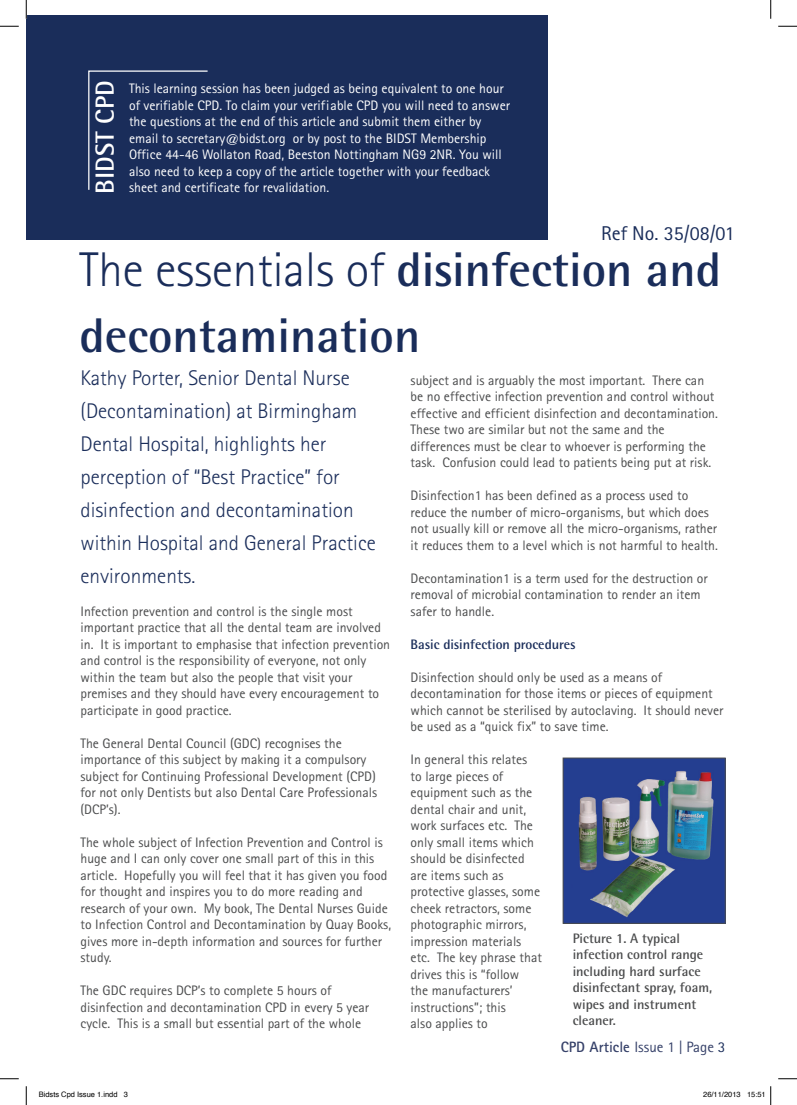
<style>
.page{position:relative;width:797px;height:1105px;background:#fff}
.page>*{position:absolute;margin:0;border:0;box-sizing:border-box;transform-origin:0 0}
.t1{font:700 48.75px/66px "Rotis Semi Sans Std";color:#1a2d5a}
.t2{font:700 26.25px "Rotis Semi Sans Std";color:#fff}
.t3{font:300 21.25px/33px "Rotis Sans Serif Std";color:#1a2d5a}
.t4{font:20px "Rotis Sans Serif Std";color:#1a2d5a}
.t5{font:15px "Rotis Sans Serif Std";color:#364169}
.t6{font:13.75px/16.5px "Rotis Sans Serif Std";color:#4b4c4d}
.t7{font:13.75px/16.5px "Rotis Sans Serif Std";color:#fff}
.t8{font:700 13.75px/16.5px "Rotis Semi Sans Std";color:#4b4c4d}
.t9{font:700 13.75px "Rotis Semi Sans Std";color:#1a2d5a}
.t10{font:7.5px "Helvetica";color:#000}
.s1{font-family:"Rotis Sans Serif Std";font-weight:300}
.s2{font-weight:700}
.s3{color:#1a2d5a}
</style>
<div class="page">
<div style="left:26px;top:16px;width:521px;height:224px;background:#1a2d5a"></div>
<svg style="left:88px;top:70px;width:120px;height:120px"></svg>
<img style="left:564px;top:759px;width:159px;height:163px">
<div style="left:562px;top:757px;width:163px;height:167px;border:1px solid #4b4c4d"></div>
<svg style="left:0;top:25px;width:19px;height:2px"></svg>
<svg style="left:778px;top:25px;width:19px;height:2px"></svg>
<svg style="left:0;top:1078px;width:19px;height:1px"></svg>
<svg style="left:778px;top:1078px;width:19px;height:1px"></svg>
<svg style="left:25px;top:0;width:2px;height:19px"></svg>
<svg style="left:25px;top:1086px;width:2px;height:19px"></svg>
<svg style="left:770px;top:0;width:1px;height:19px"></svg>
<svg style="left:770px;top:1086px;width:1px;height:19px"></svg>
<p class="t2" style="left:89px;top:193px;width:114px;rotate:-90deg">BIDST CPD</p>
<p class="t7" style="left:129px;top:80px;width:382px">This learning session has been judged as being equivalent to one hour of verifiable CPD. To claim your verifiable CPD you will need to answer the questions at the end of this article and submit them either by email to secretary@bidst.org or by post to the BIDST Membership Office 44-46 Wollaton Road, Beeston Nottingham NG9 2NR. You will also need to keep a copy of the article together with your feedback</p>
<p class="t7" style="left:129px;top:179px;width:202px">sheet and certificate for revalidation.</p>
<p class="t4" style="left:601px;top:222px;width:135px">Ref No. 35/08/01</p>
<p class="t1" style="left:79px;top:235px;width:643px"><span class="s1">The essentials of</span> disinfection and decontamination</p>
<p class="t3" style="left:80px;top:361px;width:297px">Kathy Porter, Senior Dental Nurse (Decontamination) at Birmingham<br>Dental Hospital, highlights her perception of “Best Practice” for disinfection and decontamination within Hospital and General Practice environments.</p>
<p class="t6" style="left:80px;top:603px;width:311px">Infection prevention and control is the single most important practice that all the dental team are involved in. It is important to emphasise that infection prevention and control is the responsibility of everyone, not only within the team but also the people that visit your premises and they should have every encouragement to participate in good practice.</p>
<p class="t6" style="left:80px;top:735px;width:298px">The General Dental Council (GDC) recognises the importance of this subject by making it a compulsory subject for Continuing Professional Development (CPD) for not only Dentists but also Dental Care Professionals (DCP’s).</p>
<p class="t6" style="left:80px;top:834px;width:312px">The whole subject of Infection Prevention and Control is huge and I can only cover one small part of this in this article. Hopefully you will feel that it has given you food for thought and inspires you to do more reading and research of your own. My book, The Dental Nurses Guide to Infection Control and Decontamination by Quay Books, gives more in-depth information and sources for further study.</p>
<p class="t6" style="left:80px;top:982px;width:290px">The GDC requires DCP’s to complete 5 hours of disinfection and decontamination CPD in every 5 year cycle. This is a small but essential part of the whole</p>
<p class="t6" style="left:410px;top:372px;width:309px">subject and is arguably the most important. There can be no effective infection prevention and control without effective and efficient disinfection and decontamination.<br>These two are similar but not the same and the differences must be clear to whoever is performing the task. Confusion could lead to patients being put at risk.</p>
<p class="t6" style="left:410px;top:487px;width:309px">Disinfection1 has been defined as a process used to reduce the number of micro-organisms, but which does not usually kill or remove all the micro-organisms, rather it reduces them to a level which is not harmful to health.</p>
<p class="t6" style="left:410px;top:570px;width:299px">Decontamination1 is a term used for the destruction or removal of microbial contamination to render an item safer to handle.</p>
<p class="t9" style="left:410px;top:636px;width:167px">Basic disinfection procedures</p>
<p class="t6" style="left:410px;top:669px;width:314px">Disinfection should only be used as a means of decontamination for those items or pieces of equipment which cannot be sterilised by autoclaving. It should never be used as a “quick fix” to save time.</p>
<p class="t6" style="left:410px;top:751px;width:133px">In general this relates<br>to large pieces of equipment such as the dental chair and unit, work surfaces etc. The only small items which should be disinfected are items such as protective glasses, some cheek retractors, some photographic mirrors, impression materials etc. The key phrase that drives this is “follow<br>the manufacturers’ instructions”; this<br>also applies to</p>
<p class="t8" style="left:572px;top:929px;width:141px">Picture 1. A typical infection control range including hard surface disinfectant spray, foam, wipes and instrument cleaner.</p>
<p class="t5" style="left:560px;top:1038px;width:166px"><span class="s2">CPD Article</span> Issue 1 | Page <span class="s3">3</span></p>
<p class="t10" style="left:39px;top:1089px;width:91px">Bidsts Cpd Issue 1.indd 3</p>
<p class="t10" style="left:703px;top:1089px;width:64px">26/11/2013 15:51</p>
</div>
